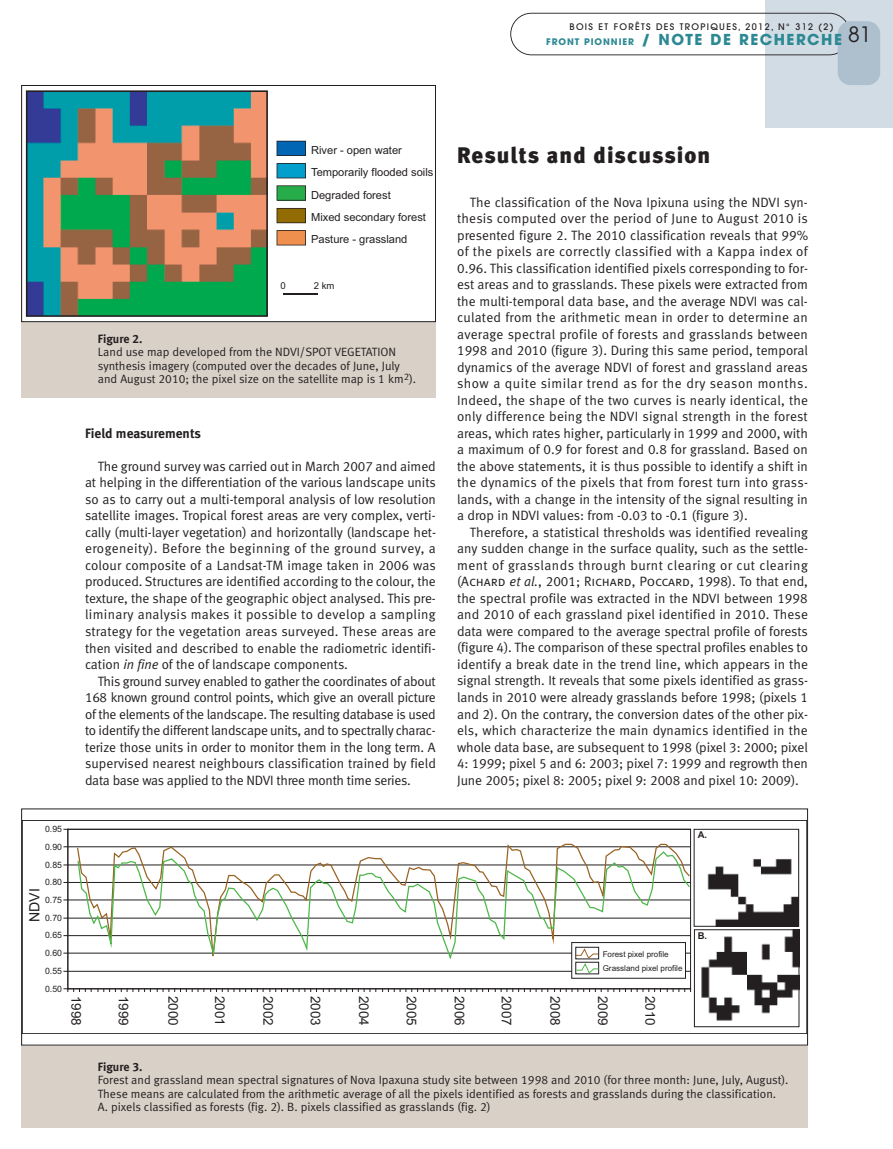
<style>
.page{position:relative;width:893px;height:1149px;background:#fff}
.page>*{position:absolute;margin:0;border:0;box-sizing:border-box;transform-origin:0 0}
.t1{font:22.5px "Meta Black LF";letter-spacing:.045em;color:#231f20}
.t2{font:700 15px "Avant Garde";letter-spacing:.1em;color:#2c8993}
.t3{font:14.1px "Arial";color:#231f20}
.t4{font:13.5px/16.5px "Meta Normal LF";letter-spacing:-.005em;color:#231f20;text-align:justify}
.t5{font:13.5px "Arial";color:#231f20}
.t6{font:13.5px "Meta Bold LF";color:#231f20}
.t7{font:12px/13.5px "Meta Normal LF";color:#231f20}
.t8{font:12px "Meta Bold LF";color:#231f20}
.t9{font:11.1px/22.2px "Arial";color:#231f20}
.t10{font:9.6px "Arial";color:#231f20}
.t11{font:700 9.45px "Arial";color:#231f20}
.t12{font:500 9px "Avant Garde";letter-spacing:.15em;color:#231f20}
.t13{font:8.7px "Arial";letter-spacing:-.02em;color:#231f20}
.t14{font:8.1px/14.1px "Arial";color:#231f20}
.s1{font-size:9px}
.s2{font-style:italic}
.s3{font-family:"Meta Normal LF Caps"}
</style>
<div class="page">
<div style="left:21px;top:814px;width:787px;height:313px;background:#d9d1c8"></div>
<div style="left:765px;top:0;width:128px;height:128px;background:#d2dce5"></div>
<svg style="left:510px;top:13px;width:337px;height:42px"></svg>
<div style="left:838px;top:21px;width:42px;height:64px;background:#aebfce;border-radius:13px"></div>
<div style="left:21px;top:85px;width:415px;height:312px;background:#d9d1c8"></div>
<div style="left:23px;top:87px;width:411px;height:233px;background:#fff"></div>
<svg style="left:26px;top:90px;width:242px;height:227px;background:#69896a"></svg>
<svg style="left:277px;top:163px;width:29px;height:15px"></svg>
<svg style="left:277px;top:230px;width:29px;height:15px"></svg>
<svg style="left:277px;top:208px;width:29px;height:15px"></svg>
<svg style="left:277px;top:185px;width:29px;height:15px"></svg>
<svg style="left:277px;top:141px;width:29px;height:15px"></svg>
<hr style="left:283px;top:293px;width:35px;height:1px;background:#231f20">
<div style="left:21px;top:85px;width:415px;height:237px;border:1px solid #231f20"></div>
<div style="left:22px;top:808px;width:785px;height:236px;background:#fff"></div>
<hr style="left:69px;top:970px;width:622px;height:1px;background:#231f20">
<hr style="left:69px;top:952px;width:622px;height:1px;background:#231f20">
<hr style="left:69px;top:935px;width:622px;height:1px;background:#231f20">
<hr style="left:69px;top:917px;width:622px;height:1px;background:#231f20">
<hr style="left:69px;top:899px;width:622px;height:1px;background:#231f20">
<hr style="left:69px;top:881px;width:622px;height:1px;background:#231f20">
<hr style="left:69px;top:864px;width:622px;height:1px;background:#231f20">
<hr style="left:69px;top:846px;width:622px;height:1px;background:#231f20">
<div style="left:68px;top:828px;width:623px;height:160px;border:1px solid #231f20"></div>
<hr style="left:68px;top:829px;width:1px;height:159px;background:#231f20">
<hr style="left:68px;top:988px;width:623px;height:1px;background:#231f20">
<svg style="left:64px;top:988px;width:28px;height:3px"></svg>
<svg style="left:98px;top:988px;width:53px;height:3px"></svg>
<svg style="left:157px;top:988px;width:107px;height:3px"></svg>
<svg style="left:270px;top:988px;width:47px;height:3px"></svg>
<svg style="left:323px;top:988px;width:113px;height:3px"></svg>
<svg style="left:442px;top:988px;width:47px;height:3px"></svg>
<svg style="left:495px;top:988px;width:53px;height:3px"></svg>
<svg style="left:554px;top:988px;width:48px;height:3px"></svg>
<svg style="left:608px;top:988px;width:53px;height:3px"></svg>
<svg style="left:667px;top:988px;width:24px;height:3px"></svg>
<div style="left:572px;top:942px;width:113px;height:35px;background:#fff"></div>
<svg style="left:575px;top:968px;width:24px;height:5px"></svg>
<img style="left:707px;top:859px;width:90px;height:65px">
<div style="left:694px;top:828px;width:105px;height:98px;border:1px solid #231f20"></div>
<img style="left:701px;top:931px;width:96px;height:90px">
<div style="left:694px;top:929px;width:105px;height:97px;border:1px solid #231f20"></div>
<div style="left:22px;top:819px;width:785px;height:214px;border:1px solid #231f20"></div>
<svg style="left:76px;top:842px;width:615px;height:126px"></svg>
<svg style="left:77px;top:850px;width:614px;height:111px"></svg>
<div style="left:21px;top:808px;width:787px;height:237px;border:1px solid #231f20"></div>
<p class="t12" style="left:569px;top:21px;width:266px">BOIS ET FORÊTS DES TROPIQUES, 2012, N° 312 (2)</p>
<p class="t2" style="left:546px;top:30px;width:327px"><span class="s1">FRONT PIONNIER</span> / NOTE DE RECHERCHE <sup>81</sup></p>
<p class="t9" style="left:311px;top:139px;width:124px">River - open water<br>Temporarily flooded soils<br>Degraded forest<br>Mixed secondary forest<br>Pasture - grassland</p>
<p class="t10" style="left:281px;top:279px;width:7px">0</p>
<p class="t10" style="left:314px;top:279px;width:22px">2 km</p>
<p class="t8" style="left:98px;top:331px;width:46px">Figure 2.</p>
<p class="t7" style="left:98px;top:345px;width:320px">Land use map developed from the NDVI/SPOT VEGETATION synthesis imagery (computed over the decades of June, July and August 2010; the pixel size on the satellite map is 1 km<sup>2</sup>).</p>
<p class="t6" style="left:85px;top:425px;width:117px">Field measurements</p>
<p class="t4" style="left:85px;top:457px;width:352px;text-indent:13px">The ground survey was carried out in March 2007 and aimed at helping in the differentiation of the various landscape units so as to carry out a multi-temporal analysis of low resolution satellite images. Tropical forest areas are very complex, verti&shy;cally (multi-layer vegetation) and horizontally (landscape het&shy;erogeneity). Before the beginning of the ground survey, a colour composite of a Landsat-TM image taken in 2006 was produced. Structures are identified according to the colour, the texture, the shape of the geographic object analysed. This pre&shy;liminary analysis makes it possible to develop a sampling strategy for the vegetation areas surveyed. These areas are then visited and described to enable the radiometric identifi&shy;cation <span class="s2">in fine</span> of the of landscape components.</p>
<p class="t4" style="left:85px;top:672px;width:352px;text-indent:13px">This ground survey enabled to gather the coordinates of about 168 known ground control points, which give an overall picture of the elements of the landscape. The resulting database is used to identify the different landscape units, and to spectrally charac&shy;terize those units in order to monitor them in the long term. A supervised nearest neighbours classification trained by field data base was applied to the NDVI three month time series.</p>
<h1 class="t1" style="left:457px;top:142px;width:255px">Results and discussion</h1>
<p class="t4" style="left:457px;top:193px;width:352px;text-indent:13px">The classification of the Nova Ipixuna using the NDVI syn&shy;thesis computed over the period of June to August 2010 is presented figure 2. The 2010 classification reveals that 99% of the pixels are correctly classified with a Kappa index of 0.96. This classification identified pixels corresponding to for&shy;est areas and to grasslands. These pixels were extracted from the multi-temporal data base, and the average NDVI was cal&shy;culated from the arithmetic mean in order to determine an average spectral profile of forests and grasslands between 1998 and 2010 (figure 3). During this same period, temporal dynamics of the average NDVI of forest and grassland areas show a quite similar trend as for the dry season months.<br>Indeed, the shape of the two curves is nearly identical, the only difference being the NDVI signal strength in the forest areas, which rates higher, particularly in 1999 and 2000, with a maximum of 0.9 for forest and 0.8 for grassland. Based on the above statements, it is thus possible to identify a shift in the dynamics of the pixels that from forest turn into grass&shy;lands, with a change in the intensity of the signal resulting in a drop in NDVI values: from -0.03 to -0.1 (figure 3).</p>
<p class="t4" style="left:457px;top:523px;width:352px;text-indent:13px">Therefore, a statistical thresholds was identified revealing any sudden change in the surface quality, such as the settle&shy;ment of grasslands through burnt clearing or cut clearing (A<span class="s3">chard</span> <span class="s2">et al.</span>, 2001; R<span class="s3">ichard</span>, <span class="s3">Poccard</span>, 1998). To that end, the spectral profile was extracted in the NDVI between 1998 and 2010 of each grassland pixel identified in 2010. These data were compared to the average spectral profile of forests (figure 4). The comparison of these spectral profiles enables to identify a break date in the trend line, which appears in the signal strength. It reveals that some pixels identified as grass&shy;lands in 2010 were already grasslands before 1998; (pixels 1 and 2). On the contrary, the conversion dates of the other pix&shy;els, which characterize the main dynamics identified in the whole data base, are subsequent to 1998 (pixel 3: 2000; pixel 4: 1999; pixel 5 and 6: 2003; pixel 7: 1999 and regrowth then June 2005; pixel 8: 2005; pixel 9: 2008 and pixel 10: 2009).</p>
<p class="t13" style="left:45px;top:823px;width:18px">0.95</p>
<p class="t13" style="left:45px;top:840px;width:18px">0.90</p>
<p class="t13" style="left:45px;top:858px;width:18px">0.85</p>
<p class="t13" style="left:45px;top:876px;width:18px">0.80</p>
<p class="t3" style="left:25px;top:922px;width:35px;rotate:-90deg">NDVI</p>
<p class="t13" style="left:45px;top:893px;width:18px">0.75</p>
<p class="t13" style="left:45px;top:911px;width:18px">0.70</p>
<p class="t13" style="left:45px;top:929px;width:18px">0.65</p>
<p class="t13" style="left:45px;top:946px;width:18px">0.60</p>
<p class="t13" style="left:45px;top:964px;width:18px">0.55</p>
<p class="t13" style="left:45px;top:982px;width:18px">0.50</p>
<p class="t14" style="left:603px;top:946px;width:81px">Forest pixel profile<br>Grassland pixel profile</p>
<p class="t5" style="left:85px;top:995px;width:31px;rotate:90deg">1998</p>
<p class="t5" style="left:132px;top:995px;width:31px;rotate:90deg">1999</p>
<p class="t5" style="left:182px;top:995px;width:31px;rotate:90deg">2000</p>
<p class="t5" style="left:229px;top:995px;width:31px;rotate:90deg">2001</p>
<p class="t5" style="left:277px;top:995px;width:31px;rotate:90deg">2002</p>
<p class="t5" style="left:324px;top:995px;width:31px;rotate:90deg">2003</p>
<p class="t5" style="left:373px;top:995px;width:31px;rotate:90deg">2004</p>
<p class="t5" style="left:421px;top:995px;width:31px;rotate:90deg">2005</p>
<p class="t5" style="left:468px;top:995px;width:31px;rotate:90deg">2006</p>
<p class="t5" style="left:516px;top:995px;width:31px;rotate:90deg">2007</p>
<p class="t5" style="left:564px;top:995px;width:31px;rotate:90deg">2008</p>
<p class="t5" style="left:612px;top:995px;width:31px;rotate:90deg">2009</p>
<p class="t5" style="left:659px;top:995px;width:31px;rotate:90deg">2010</p>
<p class="t11" style="left:698px;top:828px;width:11px">A.</p>
<p class="t11" style="left:698px;top:929px;width:11px">B.</p>
<p class="t8" style="left:98px;top:1058px;width:46px">Figure 3.</p>
<p class="t7" style="left:98px;top:1072px;width:692px">Forest and grassland mean spectral signatures of Nova Ipaxuna study site between 1998 and 2010 (for three month: June, July, August).<br>These means are calculated from the arithmetic average of all the pixels identified as forests and grasslands during the classification.<br>A. pixels classified as forests (fig. 2). B. pixels classified as grasslands (fig. 2)</p>
</div>
